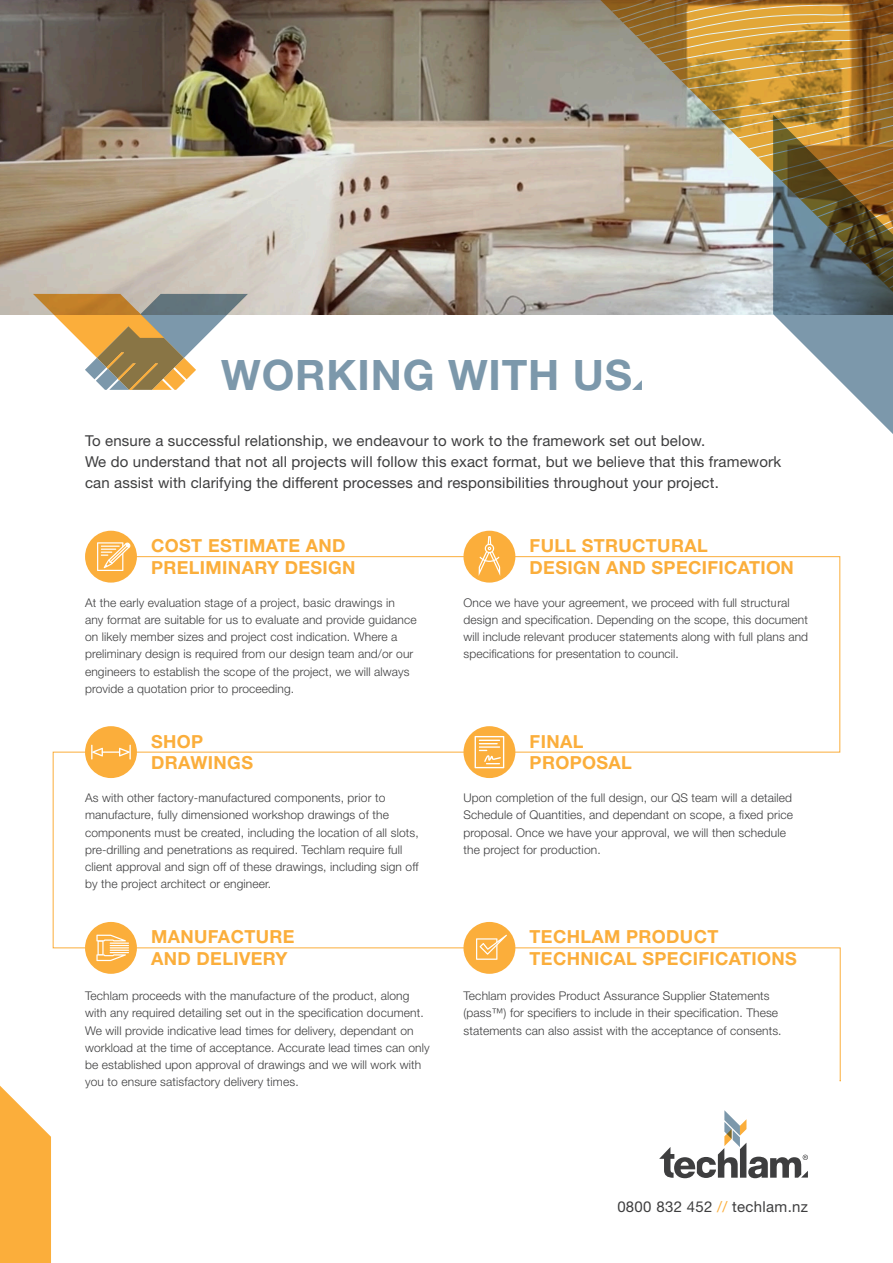
<style>
.page{position:relative;width:893px;height:1263px;background:#fff}
.page>*{position:absolute;margin:0;border:0;box-sizing:border-box;transform-origin:0 0}
.HEADING_2{font:700 42px "Helvetica Neue LT Std";letter-spacing:.02em;color:#7c98ab}
.HEADING_2-2{font:700 18px/21.6px "Helvetica Neue LT Std";letter-spacing:.02em;color:#fbae3b}
.body_small{font:700 18px/21.6px "Helvetica Neue LT Std";letter-spacing:.02em;color:#fbae3b}
.Body{font:15px/21px "Helvetica Neue LT Std";letter-spacing:.01em;color:#3e3e3f}
.body_small-2{font:300 12px/17.2px "Helvetica Neue LT Std";letter-spacing:.01em;color:#3e3e3f}
.s1{color:#fbae3b}
</style>
<div class="page">
<svg style="left:52px;top:556px;width:789px;height:526px"></svg>
<img style="left:0;top:0;width:773px;height:314px">
<svg style="left:33px;top:294px;width:215px;height:96px"></svg>
<div style="left:85px;top:531px;width:52px;height:52px;background:#fbae3b;border-radius:50%"></div>
<svg style="left:97px;top:542px;width:34px;height:29px"></svg>
<div style="left:463px;top:531px;width:52px;height:52px;background:#fbae3b;border-radius:50%"></div>
<svg style="left:479px;top:536px;width:21px;height:39px"></svg>
<div style="left:85px;top:922px;width:52px;height:52px;background:#fbae3b;border-radius:50%"></div>
<svg style="left:96px;top:935px;width:33px;height:26px"></svg>
<div style="left:463px;top:922px;width:52px;height:52px;background:#fbae3b;border-radius:50%"></div>
<svg style="left:476px;top:935px;width:31px;height:25px"></svg>
<div style="left:463px;top:726px;width:52px;height:52px;background:#fbae3b;border-radius:50%"></div>
<svg style="left:475px;top:736px;width:29px;height:32px"></svg>
<div style="left:85px;top:726px;width:52px;height:52px;background:#fbae3b;border-radius:50%"></div>
<svg style="left:91px;top:745px;width:40px;height:14px"></svg>
<svg style="left:600px;top:263px;width:173px;height:26px;background:#cbcdca"></svg>
<svg style="left:600px;top:236px;width:173px;height:27px;background:#bbb8b4"></svg>
<svg style="left:600px;top:206px;width:173px;height:30px;background:#b6ada0"></svg>
<svg style="left:600px;top:175px;width:173px;height:31px;background:#bbb2a2"></svg>
<svg style="left:600px;top:151px;width:173px;height:24px;background:#c3b8a2"></svg>
<img style="left:600px;top:0;width:293px;height:151px">
<svg style="left:773px;top:115px;width:120px;height:508px"></svg>
<svg style="left:0;top:1086px;width:51px;height:177px;background:#fbb956"></svg>
<svg style="left:632px;top:380px;width:10px;height:10px"></svg>
<svg style="left:659px;top:1110px;width:149px;height:68px"></svg>
<p class="HEADING_2" style="left:221px;top:349px;width:412px">WORKING WITH US</p>
<p class="Body" style="left:85px;top:430px;width:698px">To ensure a successful relationship, we endeavour to work to the framework set out below.<br>We do understand that not all projects will follow this exact format, but we believe that this framework can assist with clarifying the different processes and responsibilities throughout your project.</p>
<p class="HEADING_2-2" style="left:151px;top:535px;width:206px">COST ESTIMATE AND<br>PRELIMINARY DESIGN</p>
<p class="body_small-2" style="left:85px;top:593px;width:333px">At the early evaluation stage of a project, basic drawings in<br>any format are suitable for us to evaluate and provide guidance on likely member sizes and project cost indication. Where a preliminary design is required from our design team and/or our engineers to establish the scope of the project, we will always provide a quotation prior to proceeding.</p>
<p class="body_small" style="left:530px;top:535px;width:266px">FULL STRUCTURAL<br>DESIGN AND SPECIFICATION</p>
<p class="body_small-2" style="left:463px;top:593px;width:346px">Once we have your agreement, we proceed with full structural design and specification. Depending on the scope, this document will include relevant producer statements along with full plans and specifications for presentation to council.</p>
<p class="HEADING_2-2" style="left:151px;top:730px;width:103px">SHOP<br>DRAWINGS</p>
<p class="body_small-2" style="left:85px;top:789px;width:335px">As with other factory-manufactured components, prior to manufacture, fully dimensioned workshop drawings of the components must be created, including the location of all slots, pre-drilling and penetrations as required. Techlam require full client approval and sign off of these drawings, including sign off by the project architect or engineer.</p>
<p class="HEADING_2-2" style="left:151px;top:926px;width:145px">MANUFACTURE<br>AND DELIVERY</p>
<p class="HEADING_2-2" style="left:530px;top:926px;width:269px">TECHLAM PRODUCT<br>TECHNICAL SPECIFICATIONS</p>
<p class="body_small-2" style="left:85px;top:987px;width:346px">Techlam proceeds with the manufacture of the product, along with any required detailing set out in the specification document.<br>We will provide indicative lead times for delivery, dependant on workload at the time of acceptance. Accurate lead times can only be established upon approval of drawings and we will work with you to ensure satisfactory delivery times.</p>
<p class="body_small-2" style="left:463px;top:987px;width:320px">Techlam provides Product Assurance Supplier Statements (pass™) for specifiers to include in their specification. These statements can also assist with the acceptance of consents.</p>
<p class="body_small" style="left:530px;top:730px;width:104px">FINAL<br>PROPOSAL</p>
<p class="body_small-2" style="left:463px;top:789px;width:331px">Upon completion of the full design, our QS team will a detailed Schedule of Quantities, and dependant on scope, a fixed price proposal. Once we have your approval, we will then schedule the project for production.</p>
<p class="Body" style="left:617px;top:1196px;width:192px">0800 832 452 <span class="s1">//</span> techlam.nz</p>
</div>
